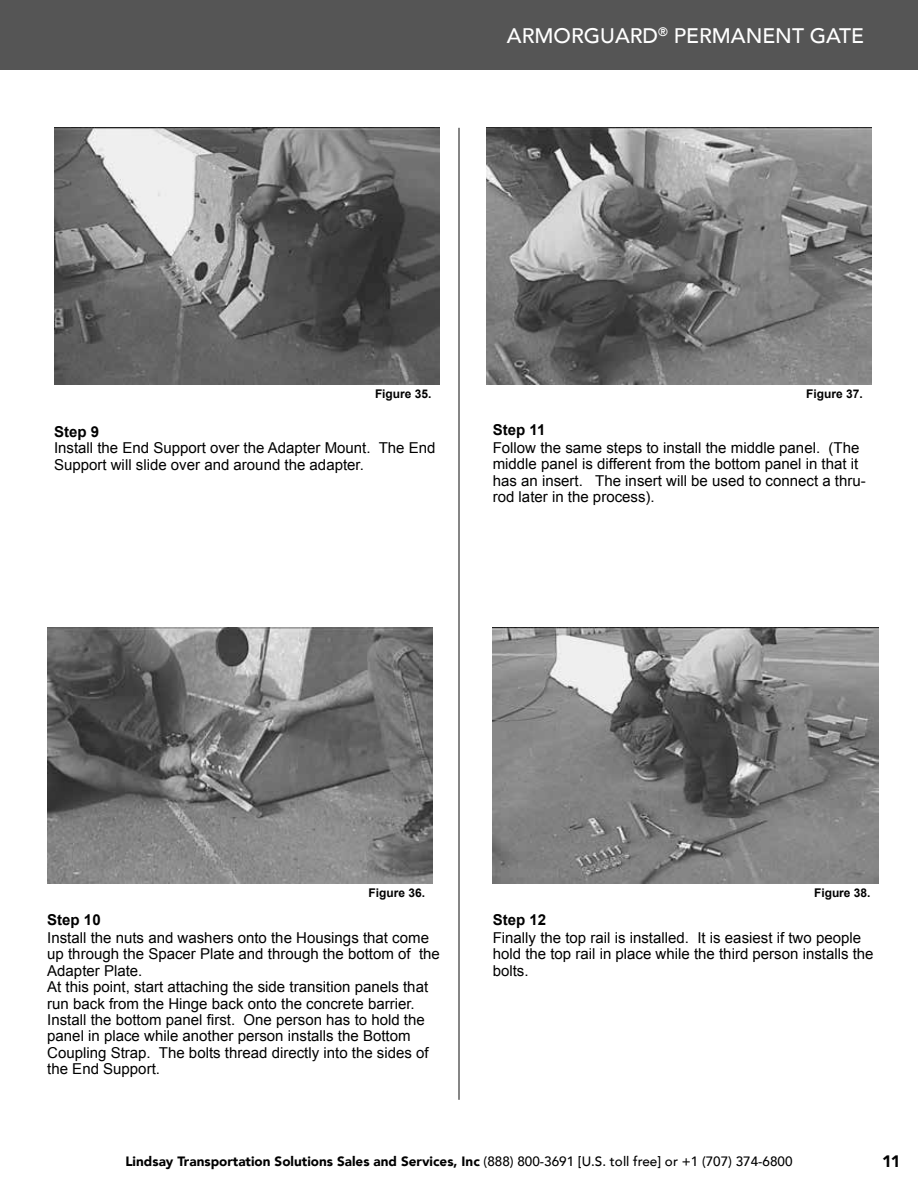
<style>
.page{position:relative;width:918px;height:1188px;background:#fff}
.page>*{position:absolute;margin:0;border:0;box-sizing:border-box;transform-origin:0 0}
.t1{font:500 21px "Avenir LT";color:#fff}
.t2{font:900 16.5px "Avenir LT";color:#000}
.t3{font:15px/16.4px "Arial";color:#000}
.t4{font:700 15px "Arial";color:#000}
.t5{font:900 13.5px "Avenir LT";color:#000}
.t6{font:700 12px "Arial";color:#000}
.s1{font-weight:500}
</style>
<div class="page">
<div style="left:0;top:0;width:918px;height:70px;background:#555"></div>
<img style="left:54px;top:128px;width:385px;height:256px">
<img style="left:486px;top:128px;width:385px;height:256px">
<img style="left:47px;top:627px;width:386px;height:257px">
<img style="left:493px;top:627px;width:385px;height:257px">
<hr style="left:458px;top:128px;width:2px;height:972px;background:#282828">
<h1 class="t1" style="left:507px;top:23px;width:359px">ARMORGUARD<sup>®</sup> PERMANENT GATE</h1>
<p class="t6" style="left:375px;top:386px;width:58px">Figure 35.</p>
<p class="t4" style="left:54px;top:421px;width:47px">Step 9</p>
<p class="t3" style="left:54px;top:440px;width:383px">Install the End Support over the Adapter Mount. The End<br>Support will slide over and around the adapter.</p>
<p class="t6" style="left:806px;top:386px;width:58px">Figure 37.</p>
<p class="t4" style="left:493px;top:420px;width:54px">Step 11</p>
<p class="t3" style="left:493px;top:440px;width:375px">Follow the same steps to install the middle panel. (The middle panel is different from the bottom panel in that it has an insert. The insert will be used to connect a thru&shy;rod later in the process).</p>
<p class="t6" style="left:369px;top:885px;width:58px">Figure 36.</p>
<p class="t4" style="left:47px;top:910px;width:55px">Step 10</p>
<p class="t3" style="left:47px;top:930px;width:394px">Install the nuts and washers onto the Housings that come up through the Spacer Plate and through the bottom of the Adapter Plate.<br>At this point, start attaching the side transition panels that run back from the Hinge back onto the concrete barrier.<br>Install the bottom panel first. One person has to hold the panel in place while another person installs the Bottom Coupling Strap. The bolts thread directly into the sides of the End Support.</p>
<p class="t6" style="left:814px;top:885px;width:58px">Figure 38.</p>
<p class="t4" style="left:493px;top:910px;width:55px">Step 12</p>
<p class="t3" style="left:493px;top:929px;width:382px">Finally the top rail is installed. It is easiest if two people hold the top rail in place while the third person installs the bolts.</p>
<p class="t5" style="left:125px;top:1153px;width:669px">Lindsay Transportation Solutions Sales and Services, Inc <span class="s1">(888) 800-3691 [U.S. toll free] or +1 (707) 374-6800</span></p>
<p class="t2" style="left:882px;top:1152px;width:20px">11</p>
</div>
